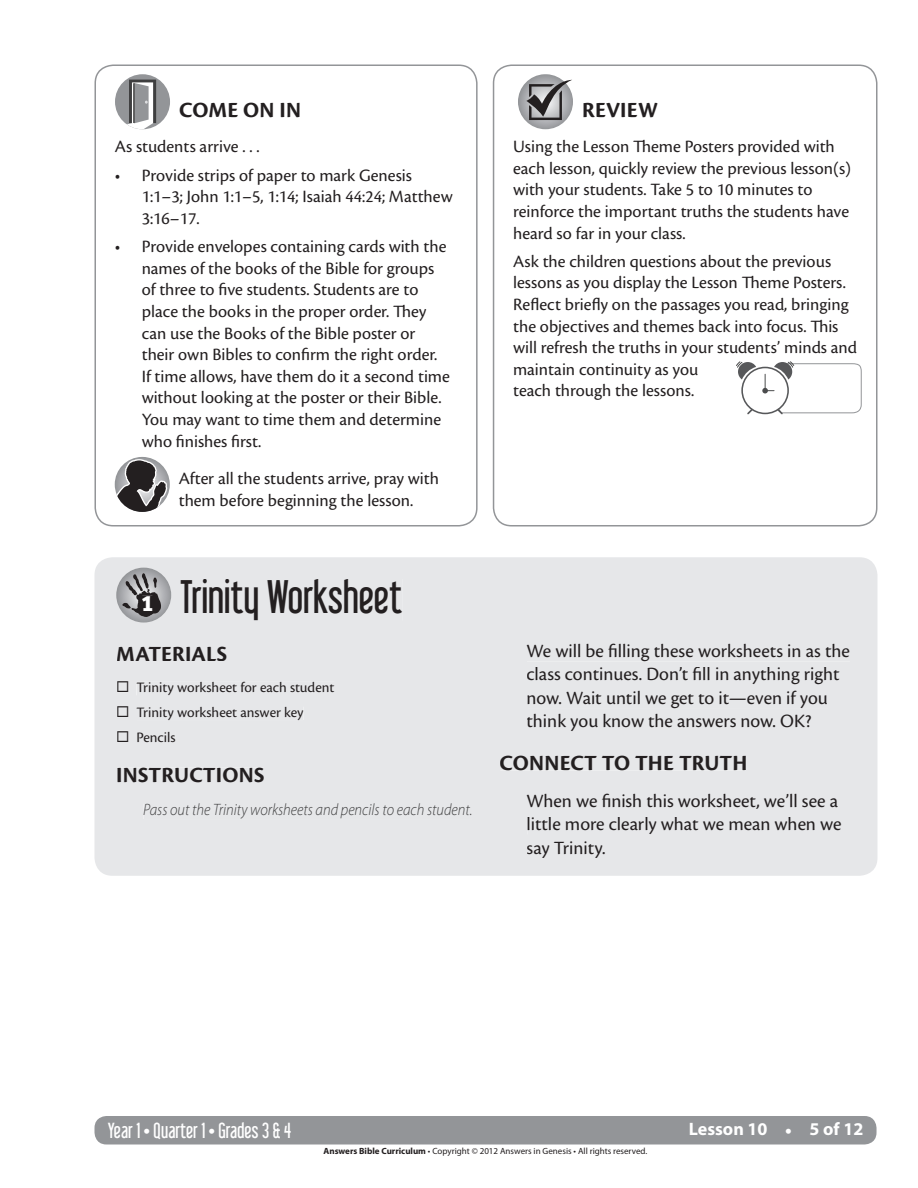
<style>
.page{position:relative;width:918px;height:1188px;background:#fff}
.page>*{position:absolute;margin:0;border:0;box-sizing:border-box;transform-origin:0 0}
.t1{font:42px "Libel Suit";color:#231f20}
.t2{font:700 22.5px "Cronos Pro";letter-spacing:.01em;color:#231f20}
.t3{font:19.5px/23.4px "Cronos Pro";color:#231f20}
.t4{font:19.5px "Libel Suit";color:#fff}
.t5{font:18px/21.6px "Cronos Pro";color:#231f20}
.t6{font:700 18px "Myriad Pro";color:#fff}
.t7{font:italic 300 16.5px "Myriad Pro";color:#3f3f40;scale:.9 1}
.t8{font:15px "Cronos Pro";color:#231f20}
.t9{font:9px "Myriad Pro";color:#231f20}
.s1{font-family:"Bree";font-weight:700;font-size:22.95px;color:#fff}
.s2{font-family:"Libel Suit";font-weight:400;font-size:19.5px}
.s3{font-weight:700}
</style>
<div class="page">
<div style="left:94px;top:1116px;width:783px;height:28px;background:#939598;border-radius:12px"></div>
<svg style="left:115px;top:74px;width:55px;height:55px"></svg>
<svg style="left:115px;top:80px;width:41px;height:49px"></svg>
<hr style="left:133px;top:83px;width:2px;height:40px;background:#3e3e3f">
<svg style="left:115px;top:459px;width:53px;height:53px"></svg>
<svg style="left:518px;top:74px;width:55px;height:55px"></svg>
<svg style="left:526px;top:80px;width:46px;height:40px;background:#8a898c"></svg>
<svg style="left:736px;top:361px;width:126px;height:54px"></svg>
<div style="left:94px;top:557px;width:783px;height:319px;background:#e6e7e9"></div>
<svg style="left:116px;top:568px;width:55px;height:55px;background:#9f9fa2"></svg>
<div style="left:142px;top:596px;width:10px;height:15px;background:#231f20"></div>
<div style="left:181px;top:579px;width:221px;height:42px;background:#e6e7e9"></div>
<div style="left:117px;top:646px;width:110px;height:15px;background:#e6e7e9"></div>
<div style="left:117px;top:681px;width:11px;height:11px;background:#e6e7e9"></div>
<div style="left:137px;top:682px;width:198px;height:13px;background:#e6e7e9"></div>
<div style="left:117px;top:706px;width:11px;height:11px;background:#e6e7e9"></div>
<div style="left:137px;top:707px;width:166px;height:13px;background:#e6e7e9"></div>
<div style="left:117px;top:731px;width:11px;height:11px;background:#e6e7e9"></div>
<div style="left:137px;top:731px;width:38px;height:11px;background:#e6e7e9"></div>
<div style="left:118px;top:768px;width:146px;height:14px;background:#e6e7e9"></div>
<div style="left:144px;top:804px;width:328px;height:15px;background:#e6e7e9"></div>
<div style="left:527px;top:644px;width:323px;height:17px;background:#e6e7e9"></div>
<div style="left:527px;top:667px;width:313px;height:18px;background:#e6e7e9"></div>
<div style="left:528px;top:690px;width:300px;height:18px;background:#e6e7e9"></div>
<div style="left:527px;top:714px;width:284px;height:17px;background:#e6e7e9"></div>
<div style="left:500px;top:756px;width:246px;height:14px;background:#e6e7e9"></div>
<div style="left:527px;top:794px;width:311px;height:15px;background:#e6e7e9"></div>
<div style="left:528px;top:817px;width:314px;height:17px;background:#e6e7e9"></div>
<div style="left:527px;top:841px;width:78px;height:17px;background:#e6e7e9"></div>
<div style="left:493px;top:64px;width:385px;height:462px;border:2px solid #939598;border-radius:18px"></div>
<div style="left:94px;top:64px;width:384px;height:462px;border:2px solid #939598;border-radius:18px"></div>
<p class="t2" style="left:179px;top:97px;width:123px">COME ON IN</p>
<p class="t5" style="left:115px;top:136px;width:146px">As students arrive . . .</p>
<p class="t5" style="left:142px;top:164px;width:312px;text-indent:-27px">• Provide strips of paper to mark Genesis<br>1:1–3; John 1:1 –5, 1:14; Isaiah 44:24; Matthew<br>3:16–17.</p>
<p class="t5" style="left:142px;top:236px;width:310px;text-indent:-27px">• Provide envelopes containing cards with the names of the books of the Bible for groups of three to five students. Students are to place the books in the proper order. They can use the Books of the Bible poster or their own Bibles to confirm the right order.<br>If time allows, have them do it a second time without looking at the poster or their Bible.<br>You may want to time them and determine who finishes first.</p>
<p class="t5" style="left:179px;top:468px;width:262px">After all the students arrive, pray with them before beginning the lesson.</p>
<h1 class="t1" style="left:142px;top:572px;width:263px"><span class="s1">1</span> Trinity Worksheet</h1>
<p class="t2" style="left:116px;top:641px;width:113px">MATERIALS</p>
<p class="t8" style="left:116px;top:679px;width:220px">◻ Trinity worksheet for each student</p>
<p class="t8" style="left:116px;top:704px;width:189px">◻ Trinity worksheet answer key</p>
<p class="t8" style="left:116px;top:728px;width:61px">◻ Pencils</p>
<p class="t2" style="left:116px;top:762px;width:150px">INSTRUCTIONS</p>
<p class="t7" style="left:143px;top:801px;width:368px">Pass out the Trinity worksheets and pencils to each student.</p>
<p class="t2" style="left:582px;top:97px;width:77px">REVIEW</p>
<p class="t5" style="left:513px;top:136px;width:339px">Using the Lesson Theme Posters provided with each lesson, quickly review the previous lesson(s) with your students. Take 5 to 10 minutes to reinforce the important truths the students have heard so far in your class.</p>
<p class="t5" style="left:513px;top:251px;width:346px">Ask the children questions about the previous lessons as you display the Lesson Theme Posters.<br>Reflect briefly on the passages you read, bringing the objectives and themes back into focus. This will refresh the truths in your students’ minds and maintain continuity as you<br>teach through the lessons.</p>
<p class="t3" style="left:526px;top:639px;width:325px">We will be filling these worksheets in as the class continues. Don’t fill in anything right now. Wait until we get to it—even if you think you know the answers now. OK?</p>
<p class="t2" style="left:500px;top:750px;width:249px">CONNECT TO THE TRUTH</p>
<p class="t3" style="left:526px;top:789px;width:317px">When we finish this worksheet, we’ll see a little more clearly what we mean when we say Trinity.</p>
<p class="t4" style="left:108px;top:1118px;width:185px">Year 1 • Quarter 1 • Grades 3 &amp; 4</p>
<p class="t6" style="left:689px;top:1118px;width:176px">Lesson 10 <span class="s2">•</span> 5 of 12</p>
<p class="t9" style="left:324px;top:1145px;width:325px"><span class="s3">Answers Bible Curriculum</span> • Copyright © 2012 Answers in Genesis • All rights reserved.</p>
</div>
